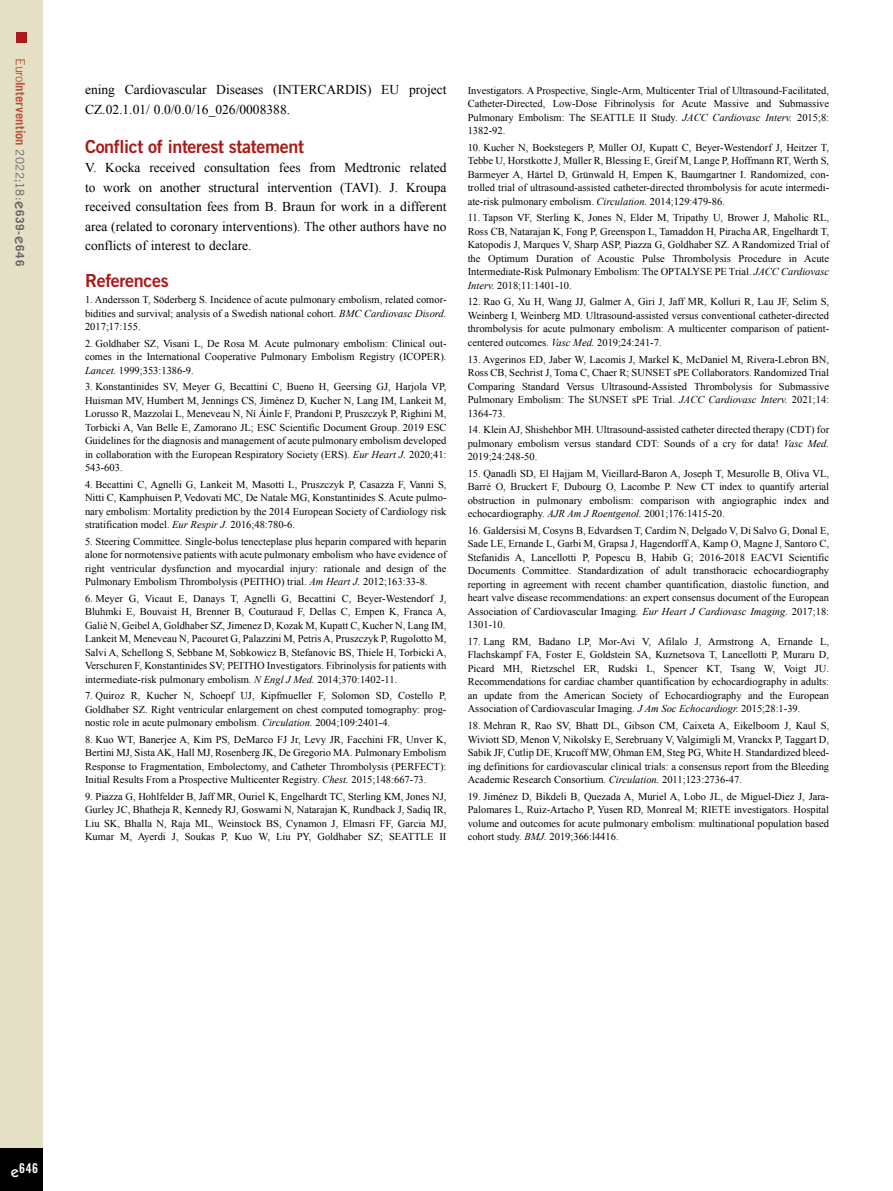
<style>
.page{position:relative;width:893px;height:1191px;background:#fff}
.page>*{position:absolute;margin:0;border:0;box-sizing:border-box;transform-origin:0 0}
.t1{font:18px "Trade Gothic LT Std Bd 2";letter-spacing:-.02em;color:#a91b18}
.t2{font:13.5px/19.5px "Times New Roman";color:#000}
.t3{font:13.5px "Trade Gothic LT Std Bd Cn 20";color:#fff}
.t4{font:700 12.75px "Trade Gothic LT Std";letter-spacing:.005em;color:#bc533d}
.t5{font:10.5px/13.5px "Times New Roman";color:#000;text-align:justify}
.s1{font-weight:400}
.s2{font-weight:400;font-size:11.7px;color:#646363}
.s3{font-family:"ITC Kabel Std";font-weight:500;font-size:15px;color:#646363}
.s4{font-size:11.7px;color:#646363}
.s5{font-style:italic}
.s6{font-family:"ITC Kabel Std";font-weight:500;font-size:15px}
</style>
<div class="page">
<div style="left:0;top:0;width:43px;height:1191px;background:#e4e0c5"></div>
<div style="left:0;top:1148px;width:43px;height:43px;background:#000"></div>
<div style="left:16px;top:32px;width:10px;height:10px;background:#a91b18"></div>
<p class="t4" style="left:28px;top:58px;width:209px;rotate:90deg"><span class="s1">Euro</span>Intervention <span class="s2">2022;18:</span><span class="s3">e</span><span class="s4">639-</span><span class="s3">e</span><span class="s4">646</span></p>
<p class="t2" style="left:85px;top:80px;width:363px">ening Cardiovascular Diseases (INTERCARDIS) EU project<br>CZ.02.1.01/ 0.0/0.0/16_026/0008388.</p>
<h1 class="t1" style="left:85px;top:135px;width:220px">Conflict of interest statement</h1>
<p class="t2" style="left:85px;top:158px;width:363px;text-align:justify">V. Kocka received consultation fees from Medtronic related to work on another structural intervention (TAVI). J. Kroupa received consultation fees from B. Braun for work in a different area (related to coronary interventions). The other authors have no conflicts of interest to declare.</p>
<h1 class="t1" style="left:85px;top:269px;width:85px">References</h1>
<p class="t5" style="left:85px;top:293px;width:363px">1. Andersson T, Söderberg S. Incidence of acute pulmonary embolism, related comor&shy;bidities and survival; analysis of a Swedish national cohort. <span class="s5">BMC Cardiovasc Disord.<br></span>2017;17:155.</p>
<p class="t5" style="left:85px;top:336px;width:363px">2. Goldhaber SZ, Visani L, De Rosa M. Acute pulmonary embolism: Clinical out&shy;comes in the International Cooperative Pulmonary Embolism Registry (ICOPER).<br><span class="s5">Lancet.</span> 1999;353:1386-9.</p>
<p class="t5" style="left:85px;top:380px;width:363px">3. Konstantinides SV, Meyer G, Becattini C, Bueno H, Geersing GJ, Harjola VP, Huisman MV, Humbert M, Jennings CS, Jiménez D, Kucher N, Lang IM, Lankeit M, Lorusso R, Mazzolai L, Meneveau N, Ní Áinle F, Prandoni P, Pruszczyk P, Righini M, Torbicki A, Van Belle E, Zamorano JL; ESC Scientific Document Group. 2019 ESC Guidelines for the diagnosis and management of acute pulmonary embolism developed in collaboration with the European Respiratory Society (ERS). <span class="s5">Eur Heart J.</span> 2020;41:<br>543-603.</p>
<p class="t5" style="left:85px;top:477px;width:363px">4. Becattini C, Agnelli G, Lankeit M, Masotti L, Pruszczyk P, Casazza F, Vanni S, Nitti C, Kamphuisen P, Vedovati MC, De Natale MG, Konstantinides S. Acute pulmo&shy;nary embolism: Mortality prediction by the 2014 European Society of Cardiology risk stratification model. <span class="s5">Eur Respir J.</span> 2016;48:780-6.</p>
<p class="t5" style="left:85px;top:534px;width:363px">5. Steering Committee. Single-bolus tenecteplase plus heparin compared with heparin alone for normotensive patients with acute pulmonary embolism who have evidence of right ventricular dysfunction and myocardial injury: rationale and design of the Pulmonary Embolism Thrombolysis (PEITHO) trial. <span class="s5">Am Heart J.</span> 2012;163:33-8.</p>
<p class="t5" style="left:85px;top:591px;width:363px">6. Meyer G, Vicaut E, Danays T, Agnelli G, Becattini C, Beyer-Westendorf J, Bluhmki E, Bouvaist H, Brenner B, Couturaud F, Dellas C, Empen K, Franca A, Galiè N, Geibel A, Goldhaber SZ, Jimenez D, Kozak M, Kupatt C, Kucher N, Lang IM, Lankeit M, Meneveau N, Pacouret G, Palazzini M, Petris A, Pruszczyk P, Rugolotto M, Salvi A, Schellong S, Sebbane M, Sobkowicz B, Stefanovic BS, Thiele H, Torbicki A, Verschuren F, Konstantinides SV; PEITHO Investigators. Fibrinolysis for patients with intermediate-risk pulmonary embolism. <span class="s5">N Engl J Med.</span> 2014;370:1402-11.</p>
<p class="t5" style="left:85px;top:689px;width:363px">7. Quiroz R, Kucher N, Schoepf UJ, Kipfmueller F, Solomon SD, Costello P, Goldhaber SZ. Right ventricular enlargement on chest computed tomography: prog&shy;nostic role in acute pulmonary embolism. <span class="s5">Circulation.</span> 2004;109:2401-4.</p>
<p class="t5" style="left:85px;top:732px;width:363px">8. Kuo WT, Banerjee A, Kim PS, DeMarco FJ Jr, Levy JR, Facchini FR, Unver K, Bertini MJ, Sista AK, Hall MJ, Rosenberg JK, De Gregorio MA. Pulmonary Embolism Response to Fragmentation, Embolectomy, and Catheter Thrombolysis (PERFECT):<br>Initial Results From a Prospective Multicenter Registry. <span class="s5">Chest.</span> 2015;148:667-73.</p>
<p class="t5" style="left:85px;top:789px;width:363px">9. Piazza G, Hohlfelder B, Jaff MR, Ouriel K, Engelhardt TC, Sterling KM, Jones NJ, Gurley JC, Bhatheja R, Kennedy RJ, Goswami N, Natarajan K, Rundback J, Sadiq IR, Liu SK, Bhalla N, Raja ML, Weinstock BS, Cynamon J, Elmasri FF, Garcia MJ, Kumar M, Ayerdi J, Soukas P, Kuo W, Liu PY, Goldhaber SZ; SEATTLE II</p>
<p class="t5" style="left:468px;top:83px;width:363px">Investigators. A Prospective, Single-Arm, Multicenter Trial of Ultrasound-Facilitated, Catheter-Directed, Low-Dose Fibrinolysis for Acute Massive and Submassive Pulmonary Embolism: The SEATTLE II Study. <span class="s5">JACC Cardiovasc Interv.</span> 2015;8:<br>1382-92.</p>
<p class="t5" style="left:468px;top:140px;width:363px">10. Kucher N, Boekstegers P, Müller OJ, Kupatt C, Beyer-Westendorf J, Heitzer T, Tebbe U, Horstkotte J, Müller R, Blessing E, Greif M, Lange P, Hoffmann RT, Werth S, Barmeyer A, Härtel D, Grünwald H, Empen K, Baumgartner I. Randomized, con&shy;trolled trial of ultrasound-assisted catheter-directed thrombolysis for acute intermedi&shy;ate-risk pulmonary embolism. <span class="s5">Circulation.</span> 2014;129:479-86.</p>
<p class="t5" style="left:468px;top:211px;width:363px">11. Tapson VF, Sterling K, Jones N, Elder M, Tripathy U, Brower J, Maholic RL, Ross CB, Natarajan K, Fong P, Greenspon L, Tamaddon H, Piracha AR, Engelhardt T, Katopodis J, Marques V, Sharp ASP, Piazza G, Goldhaber SZ. A Randomized Trial of the Optimum Duration of Acoustic Pulse Thrombolysis Procedure in Acute Intermediate-Risk Pulmonary Embolism: The OPTALYSE PE Trial. <span class="s5">JACC Cardiovasc Interv.</span> 2018;11:1401-10.</p>
<p class="t5" style="left:468px;top:295px;width:363px">12. Rao G, Xu H, Wang JJ, Galmer A, Giri J, Jaff MR, Kolluri R, Lau JF, Selim S, Weinberg I, Weinberg MD. Ultrasound-assisted versus conventional catheter-directed thrombolysis for acute pulmonary embolism: A multicenter comparison of patient&shy;centered outcomes. <span class="s5">Vasc Med.</span> 2019;24:241-7.</p>
<p class="t5" style="left:468px;top:352px;width:363px">13. Avgerinos ED, Jaber W, Lacomis J, Markel K, McDaniel M, Rivera-Lebron BN, Ross CB, Sechrist J, Toma C, Chaer R; SUNSET sPE Collaborators. Randomized Trial Comparing Standard Versus Ultrasound-Assisted Thrombolysis for Submassive Pulmonary Embolism: The SUNSET sPE Trial. <span class="s5">JACC Cardiovasc Interv.</span> 2021;14:<br>1364-73.</p>
<p class="t5" style="left:468px;top:423px;width:363px">14. Klein AJ, Shishehbor MH. Ultrasound-assisted catheter directed therapy (CDT) for pulmonary embolism versus standard CDT: Sounds of a cry for data! <span class="s5">Vasc Med.<br></span>2019;24:248-50.</p>
<p class="t5" style="left:468px;top:466px;width:363px">15. Qanadli SD, El Hajjam M, Vieillard-Baron A, Joseph T, Mesurolle B, Oliva VL, Barré O, Bruckert F, Dubourg O, Lacombe P. New CT index to quantify arterial obstruction in pulmonary embolism: comparison with angiographic index and echocardiography. <span class="s5">AJR Am J Roentgenol.</span> 2001;176:1415-20.</p>
<p class="t5" style="left:468px;top:523px;width:363px">16. Galdersisi M, Cosyns B, Edvardsen T, Cardim N, Delgado V, Di Salvo G, Donal E, Sade LE, Ernande L, Garbi M, Grapsa J, Hagendorff A, Kamp O, Magne J, Santoro C, Stefanidis A, Lancellotti P, Popescu B, Habib G; 2016-2018 EACVI Scientific Documents Committee. Standardization of adult transthoracic echocardiography reporting in agreement with recent chamber quantification, diastolic function, and heart valve disease recommendations: an expert consensus document of the European Association of Cardiovascular Imaging. <span class="s5">Eur Heart J Cardiovasc Imaging.</span> 2017;18:<br>1301-10.</p>
<p class="t5" style="left:468px;top:634px;width:363px">17. Lang RM, Badano LP, Mor-Avi V, Afilalo J, Armstrong A, Ernande L, Flachskampf FA, Foster E, Goldstein SA, Kuznetsova T, Lancellotti P, Muraru D, Picard MH, Rietzschel ER, Rudski L, Spencer KT, Tsang W, Voigt JU.<br>Recommendations for cardiac chamber quantification by echocardiography in adults: an update from the American Society of Echocardiography and the European Association of Cardiovascular Imaging. <span class="s5">J Am Soc Echocardiogr.</span> 2015;28:1-39.</p>
<p class="t5" style="left:468px;top:718px;width:363px">18. Mehran R, Rao SV, Bhatt DL, Gibson CM, Caixeta A, Eikelboom J, Kaul S, Wiviott SD, Menon V, Nikolsky E, Serebruany V, Valgimigli M, Vranckx P, Taggart D, Sabik JF, Cutlip DE, Krucoff MW, Ohman EM, Steg PG, White H. Standardized bleed&shy;ing definitions for cardiovascular clinical trials: a consensus report from the Bleeding Academic Research Consortium. <span class="s5">Circulation.</span> 2011;123:2736-47.</p>
<p class="t5" style="left:468px;top:789px;width:363px">19. Jiménez D, Bikdeli B, Quezada A, Muriel A, Lobo JL, de Miguel-Diez J, Jara-Palomares L, Ruiz-Artacho P, Yusen RD, Monreal M; RIETE investigators. Hospital volume and outcomes for acute pulmonary embolism: multinational population based cohort study. <span class="s5">BMJ.</span> 2019;366:l4416.</p>
<p class="t3" style="left:11px;top:1160px;width:29px"><span class="s6">e</span>646</p>
</div>
